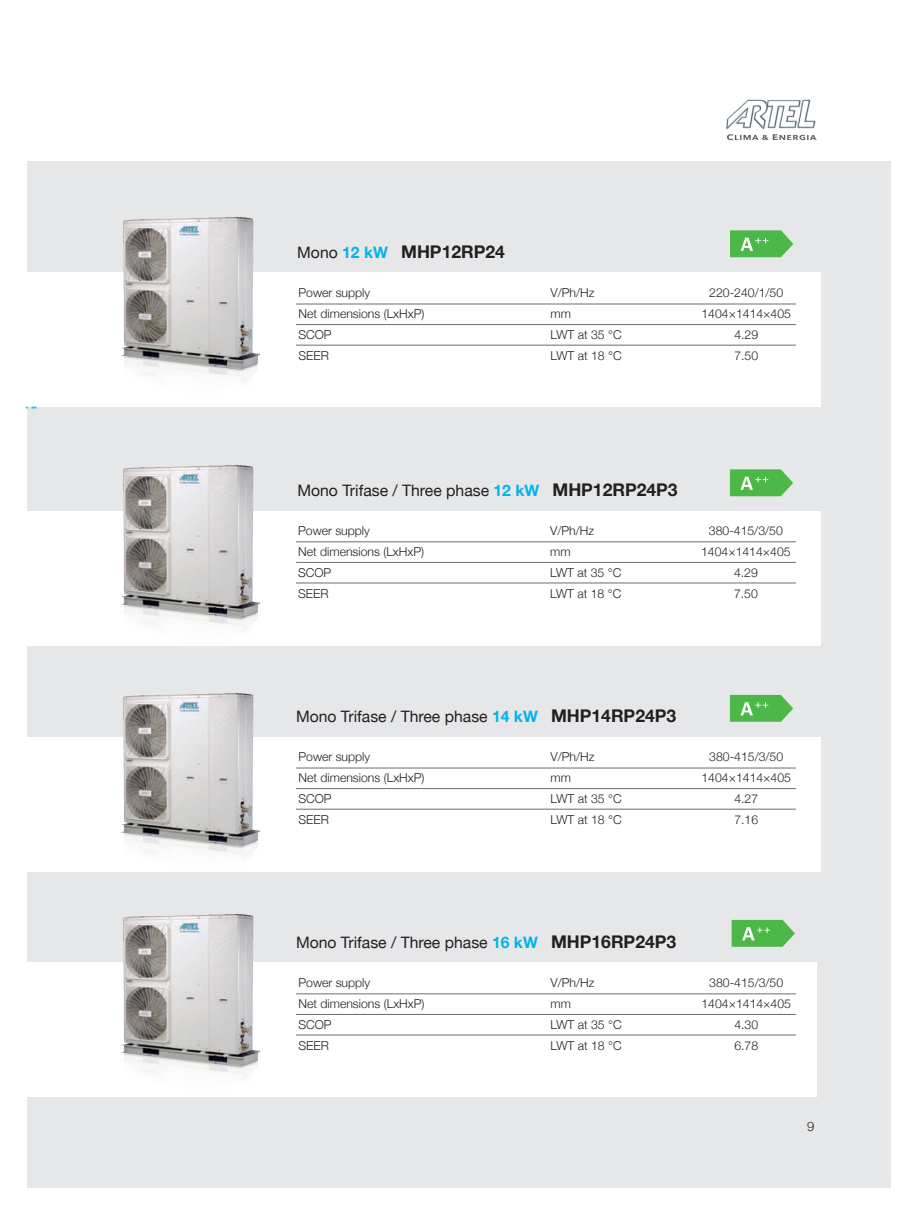
<style>
.page{position:relative;width:917px;height:1215px;background:#fff}
.page>*{position:absolute;margin:0;border:0;box-sizing:border-box;transform-origin:0 0}
.t1{font:700 17.5px "Helvetica Neue";color:#231f20}
.t2{font:15.75px "Helvetica Neue";color:#231f20}
.t3{font:300 12.95px "Helvetica Neue";color:#231f20}
.t4{font:300 12.25px "Helvetica Neue";color:#231f20}
.s1{font-weight:400;font-size:15.75px}
.s2{font-size:15.75px;color:#00b3ef}
.s3{font-weight:700;color:#00b3ef}
.s4{font-weight:700;font-size:17.5px}
</style>
<div class="page">
<img style="left:726px;top:99px;width:91px;height:41px">
<div style="left:27px;top:161px;width:863px;height:1027px;background:#e6e7e9"></div>
<div style="left:27px;top:272px;width:794px;height:135px;background:#fff"></div>
<div style="left:27px;top:510px;width:794px;height:135px;background:#fff"></div>
<hr style="left:296px;top:541px;width:500px;height:1px;background:#6c6d70">
<hr style="left:296px;top:562px;width:500px;height:1px;background:#6c6d70">
<hr style="left:296px;top:582px;width:500px;height:1px;background:#6c6d70">
<hr style="left:296px;top:304px;width:500px;height:1px;background:#6c6d70">
<hr style="left:296px;top:324px;width:500px;height:1px;background:#6c6d70">
<hr style="left:296px;top:345px;width:500px;height:1px;background:#6c6d70">
<svg style="left:730px;top:230px;width:63px;height:27px;background:#65c062"></svg>
<svg style="left:730px;top:469px;width:63px;height:27px;background:#66c063"></svg>
<div style="left:27px;top:737px;width:794px;height:135px;background:#fff"></div>
<hr style="left:296px;top:767px;width:500px;height:1px;background:#6c6d70">
<hr style="left:296px;top:788px;width:500px;height:1px;background:#6c6d70">
<hr style="left:296px;top:809px;width:500px;height:1px;background:#6c6d70">
<svg style="left:730px;top:695px;width:63px;height:26px;background:#64c061"></svg>
<div style="left:27px;top:961px;width:790px;height:135px;background:#fff"></div>
<hr style="left:296px;top:993px;width:500px;height:1px;background:#6c6d70">
<hr style="left:296px;top:1014px;width:500px;height:1px;background:#6c6d70">
<hr style="left:296px;top:1034px;width:500px;height:1px;background:#6c6d70">
<svg style="left:731px;top:919px;width:64px;height:27px;background:#6ac267"></svg>
<img style="left:121px;top:217px;width:140px;height:165px">
<img style="left:114px;top:465px;width:149px;height:181px">
<img style="left:114px;top:914px;width:149px;height:183px">
<img style="left:121px;top:693px;width:139px;height:166px">
<p class="t1" style="left:297px;top:238px;width:209px"><span class="s1">Mono</span> <span class="s2">12 kW</span> MHP12RP24</p>
<p class="t4" style="left:298px;top:283px;width:73px">Power supply</p>
<p class="t4" style="left:298px;top:304px;width:127px">Net dimensions (LxHxP)</p>
<p class="t4" style="left:298px;top:325px;width:35px">SCOP</p>
<p class="t4" style="left:298px;top:346px;width:32px">SEER</p>
<p class="t4" style="left:550px;top:283px;width:46px">V/Ph/Hz</p>
<p class="t4" style="left:550px;top:304px;width:22px">mm</p>
<p class="t4" style="left:550px;top:325px;width:73px">LWT at 35 °C</p>
<p class="t4" style="left:550px;top:346px;width:73px">LWT at 18 °C</p>
<p class="t4" style="left:709px;top:283px;width:75px">220-240/1/50</p>
<p class="t4" style="left:701px;top:304px;width:91px">1404×1414×405</p>
<p class="t4" style="left:734px;top:325px;width:25px">4.29</p>
<p class="t4" style="left:734px;top:346px;width:25px">7.50</p>
<p class="t2" style="left:297px;top:479px;width:382px">Mono Trifase / Three phase <span class="s3">12 kW</span> <span class="s4">MHP12RP24P3</span></p>
<p class="t4" style="left:298px;top:520px;width:73px">Power supply</p>
<p class="t4" style="left:298px;top:541px;width:127px">Net dimensions (LxHxP)</p>
<p class="t4" style="left:298px;top:562px;width:35px">SCOP</p>
<p class="t4" style="left:298px;top:583px;width:32px">SEER</p>
<p class="t4" style="left:550px;top:520px;width:46px">V/Ph/Hz</p>
<p class="t4" style="left:550px;top:541px;width:22px">mm</p>
<p class="t4" style="left:550px;top:562px;width:73px">LWT at 35 °C</p>
<p class="t4" style="left:550px;top:583px;width:73px">LWT at 18 °C</p>
<p class="t4" style="left:709px;top:520px;width:75px">380-415/3/50</p>
<p class="t4" style="left:701px;top:541px;width:91px">1404×1414×405</p>
<p class="t4" style="left:734px;top:562px;width:25px">4.29</p>
<p class="t4" style="left:734px;top:583px;width:25px">7.50</p>
<p class="t2" style="left:296px;top:705px;width:382px">Mono Trifase / Three phase <span class="s3">14 kW</span> <span class="s4">MHP14RP24P3</span></p>
<p class="t4" style="left:298px;top:746px;width:73px">Power supply</p>
<p class="t4" style="left:298px;top:767px;width:127px">Net dimensions (LxHxP)</p>
<p class="t4" style="left:298px;top:788px;width:35px">SCOP</p>
<p class="t4" style="left:298px;top:809px;width:32px">SEER</p>
<p class="t4" style="left:550px;top:746px;width:46px">V/Ph/Hz</p>
<p class="t4" style="left:550px;top:767px;width:22px">mm</p>
<p class="t4" style="left:550px;top:788px;width:73px">LWT at 35 °C</p>
<p class="t4" style="left:550px;top:809px;width:73px">LWT at 18 °C</p>
<p class="t4" style="left:709px;top:746px;width:75px">380-415/3/50</p>
<p class="t4" style="left:701px;top:767px;width:91px">1404×1414×405</p>
<p class="t4" style="left:734px;top:788px;width:25px">4.27</p>
<p class="t4" style="left:734px;top:809px;width:25px">7.16</p>
<p class="t2" style="left:296px;top:930px;width:382px">Mono Trifase / Three phase <span class="s3">16 kW</span> <span class="s4">MHP16RP24P3</span></p>
<p class="t4" style="left:298px;top:972px;width:73px">Power supply</p>
<p class="t4" style="left:298px;top:993px;width:127px">Net dimensions (LxHxP)</p>
<p class="t4" style="left:298px;top:1014px;width:35px">SCOP</p>
<p class="t4" style="left:298px;top:1035px;width:32px">SEER</p>
<p class="t4" style="left:550px;top:972px;width:46px">V/Ph/Hz</p>
<p class="t4" style="left:550px;top:993px;width:22px">mm</p>
<p class="t4" style="left:550px;top:1014px;width:73px">LWT at 35 °C</p>
<p class="t4" style="left:550px;top:1035px;width:73px">LWT at 18 °C</p>
<p class="t4" style="left:709px;top:972px;width:75px">380-415/3/50</p>
<p class="t4" style="left:701px;top:993px;width:91px">1404×1414×405</p>
<p class="t4" style="left:734px;top:1014px;width:25px">4.30</p>
<p class="t4" style="left:734px;top:1035px;width:25px">6.78</p>
<p class="t3" style="left:807px;top:1116px;width:9px">9</p>
</div>
